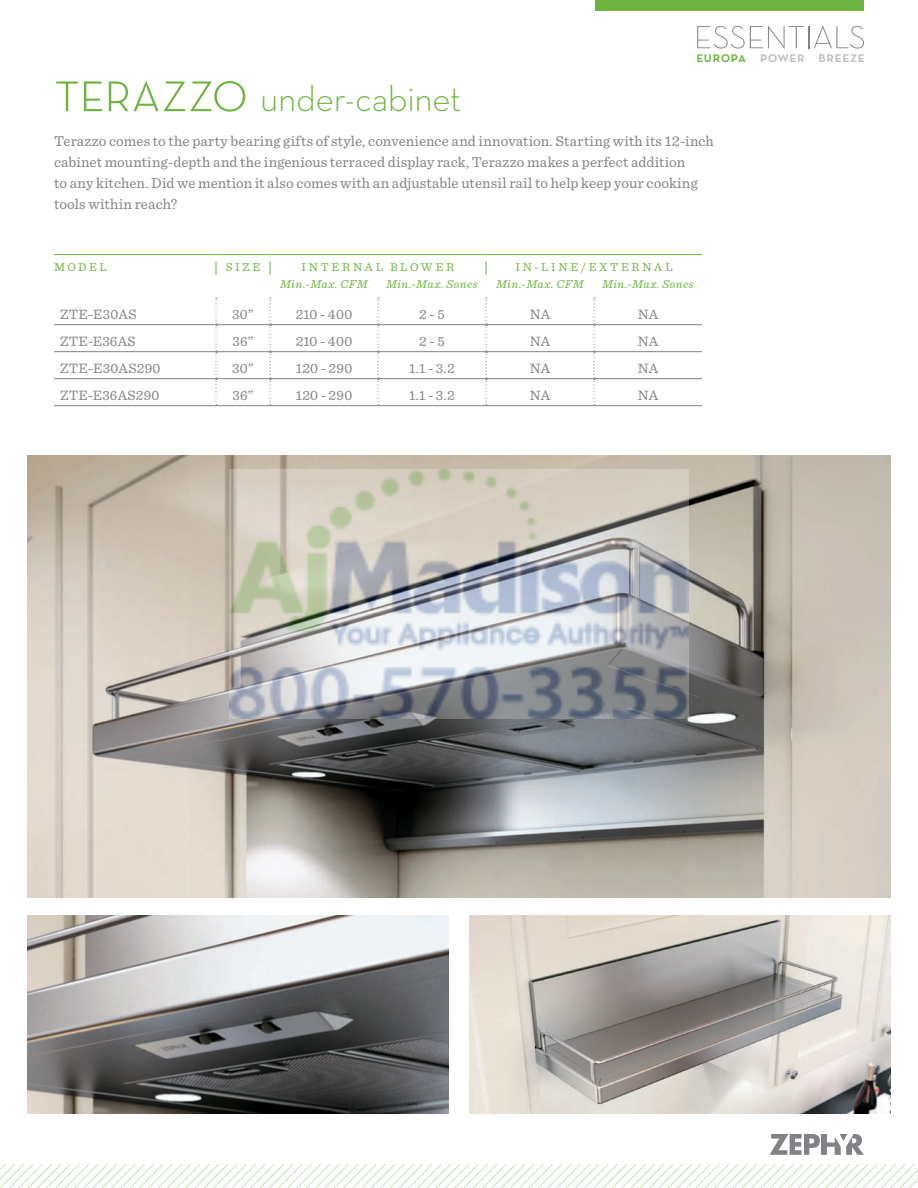
<style>
.page{position:relative;width:918px;height:1188px;background:#fff}
.page>*{position:absolute;margin:0;border:0;box-sizing:border-box;transform-origin:0 0}
.t1{font:300 36px "Neutra Text TF";letter-spacing:-.01em;color:#6cb43f}
.t2{font:15px/21px "Sentinel";letter-spacing:.01em;color:#808285}
.t3{font:15px "Neutra Text TF Demi SC";letter-spacing:.04em;color:#bcbdc0}
.t4{font:14.25px "Sentinel";letter-spacing:.01em;color:#808285}
.t5{font:italic 12px "Sentinel";letter-spacing:.04em;color:#6cb43f}
.t6{font:12px "Sentinel";letter-spacing:.225em;color:#6cb43f}
.s1{font-family:"Neutra Text TF Light SC";font-weight:400;font-size:60px}
.s2{color:#6cb43f}
</style>
<div class="page">
<svg style="left:0;top:1164px;width:918px;height:24px"></svg>
<svg style="left:697px;top:26px;width:167px;height:23px"></svg>
<div style="left:595px;top:0;width:269px;height:11px;background:#6cb43f"></div>
<svg style="left:769px;top:1134px;width:95px;height:21px"></svg>
<img style="left:27px;top:456px;width:864px;height:442px">
<img style="left:27px;top:915px;width:421px;height:199px">
<img style="left:470px;top:915px;width:421px;height:199px">
<hr style="left:54px;top:324px;width:162px;height:1px;background:#808285">
<hr style="left:54px;top:351px;width:162px;height:1px;background:#808285">
<hr style="left:54px;top:378px;width:162px;height:1px;background:#808285">
<hr style="left:54px;top:405px;width:162px;height:1px;background:#808285">
<svg style="left:215px;top:298px;width:2px;height:107px"></svg>
<hr style="left:216px;top:324px;width:54px;height:1px;background:#808285">
<hr style="left:216px;top:351px;width:54px;height:1px;background:#808285">
<hr style="left:216px;top:378px;width:54px;height:1px;background:#808285">
<hr style="left:216px;top:405px;width:54px;height:1px;background:#808285">
<svg style="left:269px;top:298px;width:2px;height:107px"></svg>
<hr style="left:270px;top:324px;width:108px;height:1px;background:#808285">
<hr style="left:270px;top:351px;width:108px;height:1px;background:#808285">
<hr style="left:270px;top:378px;width:108px;height:1px;background:#808285">
<hr style="left:270px;top:405px;width:108px;height:1px;background:#808285">
<svg style="left:377px;top:298px;width:2px;height:107px"></svg>
<hr style="left:378px;top:324px;width:108px;height:1px;background:#808285">
<hr style="left:378px;top:351px;width:108px;height:1px;background:#808285">
<hr style="left:378px;top:378px;width:108px;height:1px;background:#808285">
<hr style="left:378px;top:405px;width:108px;height:1px;background:#808285">
<svg style="left:485px;top:298px;width:2px;height:107px"></svg>
<hr style="left:486px;top:324px;width:108px;height:1px;background:#808285">
<hr style="left:486px;top:351px;width:108px;height:1px;background:#808285">
<hr style="left:486px;top:378px;width:108px;height:1px;background:#808285">
<hr style="left:486px;top:405px;width:108px;height:1px;background:#808285">
<svg style="left:593px;top:298px;width:2px;height:107px"></svg>
<hr style="left:594px;top:324px;width:108px;height:1px;background:#808285">
<hr style="left:594px;top:351px;width:108px;height:1px;background:#808285">
<hr style="left:594px;top:378px;width:108px;height:1px;background:#808285">
<hr style="left:594px;top:405px;width:108px;height:1px;background:#808285">
<svg style="left:216px;top:261px;width:1px;height:14px"></svg>
<svg style="left:270px;top:261px;width:1px;height:14px"></svg>
<svg style="left:486px;top:261px;width:1px;height:14px"></svg>
<hr style="left:54px;top:254px;width:162px;height:1px;background:#6cb43f">
<hr style="left:216px;top:254px;width:54px;height:1px;background:#6cb43f">
<hr style="left:270px;top:254px;width:216px;height:1px;background:#6cb43f">
<hr style="left:486px;top:254px;width:216px;height:1px;background:#6cb43f">
<img style="left:230px;top:469px;width:459px;height:250px">
<h1 class="t1" style="left:54px;top:77px;width:409px"><span class="s1">terazzo</span> under-cabinet</h1>
<p class="t3" style="left:696px;top:48px;width:170px"><span class="s2">europa</span> power breeze</p>
<p class="t2" style="left:54px;top:129px;width:661px">Terazzo comes to the party bearing gifts of style, convenience and innovation. Starting with its 12-inch cabinet mounting-depth and the ingenious terraced display rack, Terazzo makes a perfect addition<br>to any kitchen. did we mention it also comes with an adjustable utensil rail to help keep your cooking tools within reach?</p>
<p class="t6" style="left:54px;top:258px;width:54px">ModEL</p>
<p class="t6" style="left:226px;top:258px;width:36px">SIzE</p>
<p class="t6" style="left:302px;top:258px;width:154px">INTERNAL bLowER</p>
<p class="t6" style="left:516px;top:258px;width:159px">IN-LINE/EXTERNAL</p>
<p class="t5" style="left:280px;top:275px;width:89px">Min.-Max. CFM</p>
<p class="t5" style="left:386px;top:275px;width:93px">Min.-Max. Sones</p>
<p class="t5" style="left:496px;top:275px;width:89px">Min.-Max. CFM</p>
<p class="t5" style="left:602px;top:275px;width:93px">Min.-Max. Sones</p>
<p class="t4" style="left:60px;top:303px;width:78px">zTE-E30AS</p>
<p class="t4" style="left:232px;top:303px;width:23px">30”</p>
<p class="t4" style="left:296px;top:303px;width:58px">210 - 400</p>
<p class="t4" style="left:419px;top:303px;width:27px">2 - 5</p>
<p class="t4" style="left:530px;top:303px;width:22px">NA</p>
<p class="t4" style="left:638px;top:303px;width:22px">NA</p>
<p class="t4" style="left:60px;top:330px;width:77px">zTE-E36AS</p>
<p class="t4" style="left:232px;top:330px;width:23px">36”</p>
<p class="t4" style="left:296px;top:330px;width:58px">210 - 400</p>
<p class="t4" style="left:419px;top:330px;width:27px">2 - 5</p>
<p class="t4" style="left:530px;top:330px;width:22px">NA</p>
<p class="t4" style="left:638px;top:330px;width:22px">NA</p>
<p class="t4" style="left:60px;top:357px;width:102px">zTE-E30AS290</p>
<p class="t4" style="left:232px;top:357px;width:23px">30”</p>
<p class="t4" style="left:296px;top:357px;width:58px">120 - 290</p>
<p class="t4" style="left:409px;top:357px;width:47px">1.1 - 3.2</p>
<p class="t4" style="left:530px;top:357px;width:22px">NA</p>
<p class="t4" style="left:638px;top:357px;width:22px">NA</p>
<p class="t4" style="left:60px;top:384px;width:101px">zTE-E36AS290</p>
<p class="t4" style="left:232px;top:384px;width:23px">36”</p>
<p class="t4" style="left:296px;top:384px;width:58px">120 - 290</p>
<p class="t4" style="left:409px;top:384px;width:47px">1.1 - 3.2</p>
<p class="t4" style="left:530px;top:384px;width:22px">NA</p>
<p class="t4" style="left:638px;top:384px;width:22px">NA</p>
</div>
